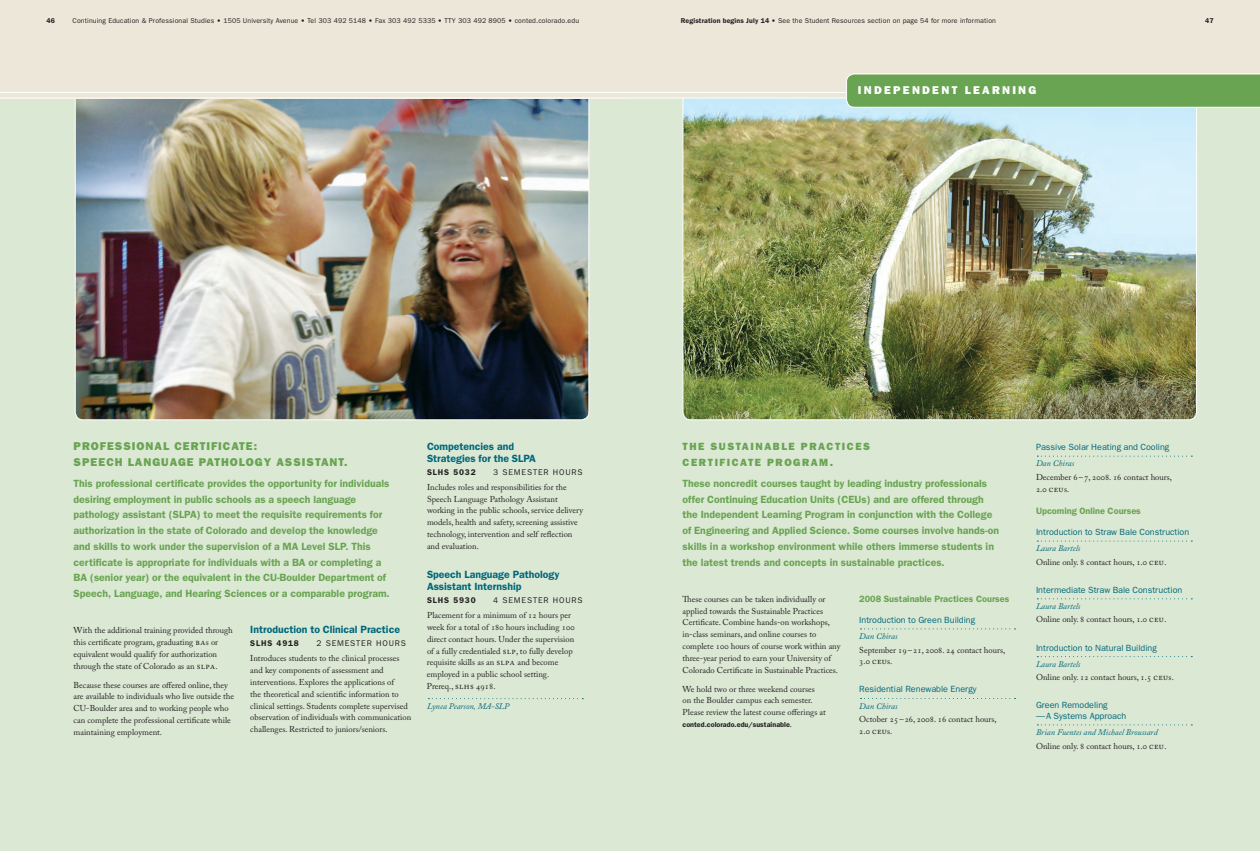
<style>
.page{position:relative;width:1260px;height:851px;background:#fff}
.page>*{position:absolute;margin:0;border:0;box-sizing:border-box;transform-origin:0 0}
.t1{font:800 11.38px/15.8px "Franklin Gothic";letter-spacing:.09em;color:#69a452}
.t2{font:800 11.38px "Franklin Gothic";letter-spacing:.2em;color:#fff}
.t3{font:600 10.5px/15.8px "Franklin Gothic";color:#69a452}
.t4{font:600 10.5px/11.8px "Franklin Gothic";color:#00677a}
.t5{font:800 10.5px/15.8px "Franklin Gothic";letter-spacing:.15em;color:#69a452}
.t6{font:600 9.19px "Franklin Gothic";color:#69a452}
.t7{font:8.92px/10.5px "Franklin Gothic";color:#00677a}
.t8{font:8.58px/11.8px "Adobe Caslon Pro";color:#231f20}
.t9{font:italic 8.58px/13.6px "Adobe Caslon Pro";color:#00677a}
.t10{font:8.31px "Franklin Gothic";color:#231f20}
.t11{font:600 8.31px "Franklin Gothic";letter-spacing:.1em;color:#231f20}
.t12{font:600 7.17px "Franklin Gothic";color:#231f20}
.t13{font:7px "Franklin Gothic";letter-spacing:.015em;color:#231f20}
.t14{font:600 7px "Franklin Gothic";color:#231f20}
.s1{font-weight:600}
.s2{font-size:9.19px}
.s3{font-size:11.38px}
.s4{font-family:"Adobe Caslon Pro";font-weight:400;font-size:8.58px}
.s5{font-style:italic;color:#00677a}
.s6{font-style:normal;color:#231f20}
.s7{font-style:normal;font-size:9.19px;color:#231f20}
</style>
<div class="page">
<div style="left:0;top:32px;width:1260px;height:818px;background:#dbe8d4"></div>
<img style="left:684px;top:99px;width:513px;height:321px">
<img style="left:75px;top:99px;width:514px;height:321px">
<div style="left:630px;top:0;width:630px;height:98px;background:#ede7da"></div>
<div style="left:0;top:0;width:630px;height:98px;background:#ede7da"></div>
<hr style="left:0;top:92px;width:630px;height:1px;background:#fff">
<hr style="left:0;top:98px;width:630px;height:1px;background:#fff">
<hr style="left:630px;top:92px;width:630px;height:1px;background:#fff">
<hr style="left:630px;top:98px;width:630px;height:1px;background:#fff">
<svg style="left:846px;top:74px;width:414px;height:34px;background:#71a85b"></svg>
<svg style="left:428px;top:698px;width:155px;height:1px"></svg>
<svg style="left:861px;top:628px;width:155px;height:1px"></svg>
<svg style="left:861px;top:698px;width:155px;height:1px"></svg>
<svg style="left:1037px;top:455px;width:155px;height:1px"></svg>
<svg style="left:1037px;top:540px;width:155px;height:1px"></svg>
<svg style="left:1037px;top:598px;width:155px;height:1px"></svg>
<svg style="left:1037px;top:656px;width:155px;height:1px"></svg>
<svg style="left:1037px;top:724px;width:155px;height:1px"></svg>
<p class="t14" style="left:46px;top:17px;width:10px">46</p>
<p class="t13" style="left:73px;top:17px;width:508px">Continuing Education &amp; Professional Studies • 1505 University Avenue • Tel 303 492 5148 • Fax 303 492 5335 • TTY 303 492 8905 • conted.colorado.edu</p>
<p class="t13" style="left:681px;top:17px;width:317px"><span class="s1">Registration begins July 14</span> • See the Student Resources section on page 54 for more information</p>
<p class="t14" style="left:1205px;top:17px;width:10px">47</p>
<h1 class="t2" style="left:858px;top:84px;width:180px">INDEPENDENT LEARNING</h1>
<h1 class="t1" style="left:74px;top:438px;width:276px">PROFESSIONAL CERTIFICATE:<br>SPEECH LANGUAGE PATHOLOGY ASSISTANT.</h1>
<p class="t3" style="left:74px;top:475px;width:318px">This professional certificate provides the opportunity for individuals desiring employment in public schools as a speech language pathology assistant (SLPA) to meet the requisite requirements for authorization in the state of Colorado and develop the knowledge and skills to work under the supervision of a MA Level SLP. This certificate is appropriate for individuals with a BA or completing a BA (senior year) or the equivalent in the CU-Boulder Department of Speech, Language, and Hearing Sciences or a comparable program.</p>
<p class="t8" style="left:73px;top:624px;width:161px">With the additional training provided through this certificate program, graduating <span class="s2">BA</span>s or equivalent would qualify for authorization through the state of Colorado as an <span class="s2">SLPA</span>.</p>
<p class="t8" style="left:73px;top:678px;width:162px">Because these courses are offered online, they are available to individuals who live outside the CU-Boulder area and to working people who can complete the professional certificate while maintaining employment.</p>
<p class="t4" style="left:250px;top:623px;width:151px">Introduction to Clinical Practice</p>
<p class="t11" style="left:250px;top:638px;width:50px">SLHS 4918</p>
<p class="t10" style="left:317px;top:638px;width:13px">2 semesterhours</p>
<p class="t8" style="left:250px;top:652px;width:163px">Introduces students to the clinical processes and key components of assessment and interventions. Explores the applications of<br>the theoretical and scientific information to clinical settings. Students complete supervised observation of individuals with communication challenges. Restricted to juniors/seniors.</p>
<p class="t4" style="left:427px;top:440px;width:111px">Competencies and<br>Strategies for the SLPA</p>
<p class="t11" style="left:427px;top:466px;width:50px">SLHS 5032</p>
<p class="t10" style="left:493px;top:467px;width:13px">3 semesterhours</p>
<p class="t8" style="left:427px;top:481px;width:158px">Includes roles and responsibilities for the Speech Language Pathology Assistant working in the public schools, service delivery models, health and safety, screening assistive technology, intervention and self reflection and evaluation.</p>
<p class="t4" style="left:427px;top:568px;width:134px">Speech Language Pathology<br>Assistant Internship</p>
<p class="t11" style="left:427px;top:595px;width:50px">SLHS 5930</p>
<p class="t10" style="left:493px;top:595px;width:13px">4 semesterhours</p>
<p class="t8" style="left:427px;top:609px;width:149px">Placement for a minimum of 12 hours per week for a total of 180 hours including 100 direct contact hours. Under the supervision of a fully credentialed <span class="s2">SLP</span>, to fully develop requisite skills as an <span class="s2">SLPA</span> and become employed in a public school setting.<br>Prereq., <span class="s2">SLHS</span> 4918.</p>
<p class="t9" style="left:427px;top:699px;width:84px">Lynea Pearson, MA-SLP</p>
<p class="t5" style="left:683px;top:438px;width:189px">THE SUSTAINABLE PRACTICES<br>CERTIFICATE PROGRAM<span class="s3">.</span></p>
<p class="t3" style="left:683px;top:475px;width:318px">These noncredit courses taught by leading industry professionals offer Continuing Education Units (CEUs) and are offered through the Independent Learning Program in conjunction with the College of Engineering and Applied Science. Some courses involve hands-on skills in a workshop environment while others immerse students in the latest trends and concepts in sustainable practices.</p>
<p class="t8" style="left:682px;top:593px;width:160px">These courses can be taken individually or applied towards the Sustainable Practices Certificate. Combine hands-on workshops, in-class seminars, and online courses to complete 100 hours of course work within any three-year period to earn your University of Colorado Certificate in Sustainable Practices.</p>
<p class="t8" style="left:682px;top:682px;width:145px">We hold two or three weekend courses<br>on the Boulder campus each semester.<br>Please review the latest course offerings at</p>
<p class="t12" style="left:682px;top:720px;width:111px">conted.colorado.edu/sustainable<span class="s4">.</span></p>
<p class="t6" style="left:859px;top:593px;width:152px">2008 Sustainable Practices Courses</p>
<p class="t7" style="left:859px;top:614px;width:118px">Introduction to Green Building</p>
<p class="t9" style="left:859px;top:629px;width:40px">Dan Chiras</p>
<p class="t8" style="left:859px;top:643px;width:148px">September 19 – 21, 2008. 24 contact hours,<br>3.0 <span class="s2">CEU</span>s.</p>
<p class="t7" style="left:859px;top:684px;width:119px">Residential Renewable Energy</p>
<p class="t9" style="left:859px;top:698px;width:40px">Dan Chiras</p>
<p class="t8" style="left:859px;top:713px;width:139px">October 25 –26, 2008. 16 contact hours,<br>2.0 <span class="s2">CEU</span>s.</p>
<p class="t7" style="left:1036px;top:441px;width:135px">Passive Solar Heating and Cooling</p>
<p class="t9" style="left:1036px;top:456px;width:40px">Dan Chiras</p>
<p class="t8" style="left:1036px;top:471px;width:138px">December 6 –7, 2008. 16 contact hours,<br>2.0 <span class="s2">CEU</span>s.</p>
<p class="t6" style="left:1036px;top:505px;width:106px">Upcoming Online Courses</p>
<p class="t7" style="left:1036px;top:526px;width:155px">Introduction to Straw Bale Construction</p>
<p class="t8" style="left:1036px;top:541px;width:132px;line-height:13.6px"><span class="s5">Laura Bartels<br></span>Online only. 8 contact hours, 1.0 <span class="s2">CEU</span>.</p>
<p class="t7" style="left:1036px;top:584px;width:148px">Intermediate Straw Bale Construction</p>
<p class="t8" style="left:1036px;top:599px;width:132px;line-height:13.6px"><span class="s5">Laura Bartels<br></span>Online only. 8 contact hours, 1.0 <span class="s2">CEU</span>.</p>
<p class="t7" style="left:1036px;top:642px;width:122px">Introduction to Natural Building</p>
<p class="t8" style="left:1036px;top:657px;width:139px;line-height:13.6px"><span class="s5">Laura Bartels<br></span>Online only. 12 contact hours, 1.5 <span class="s2">CEU</span>s.</p>
<p class="t7" style="left:1036px;top:699px;width:92px">Green Remodeling<br>—A Systems Approach</p>
<p class="t9" style="left:1036px;top:725px;width:132px">Brian Fuentes and Michael Broussard<br><span class="s6">Online only. 8 contact hours, 1.0</span> <span class="s7">CEU</span><span class="s6">.</span></p>
</div>
